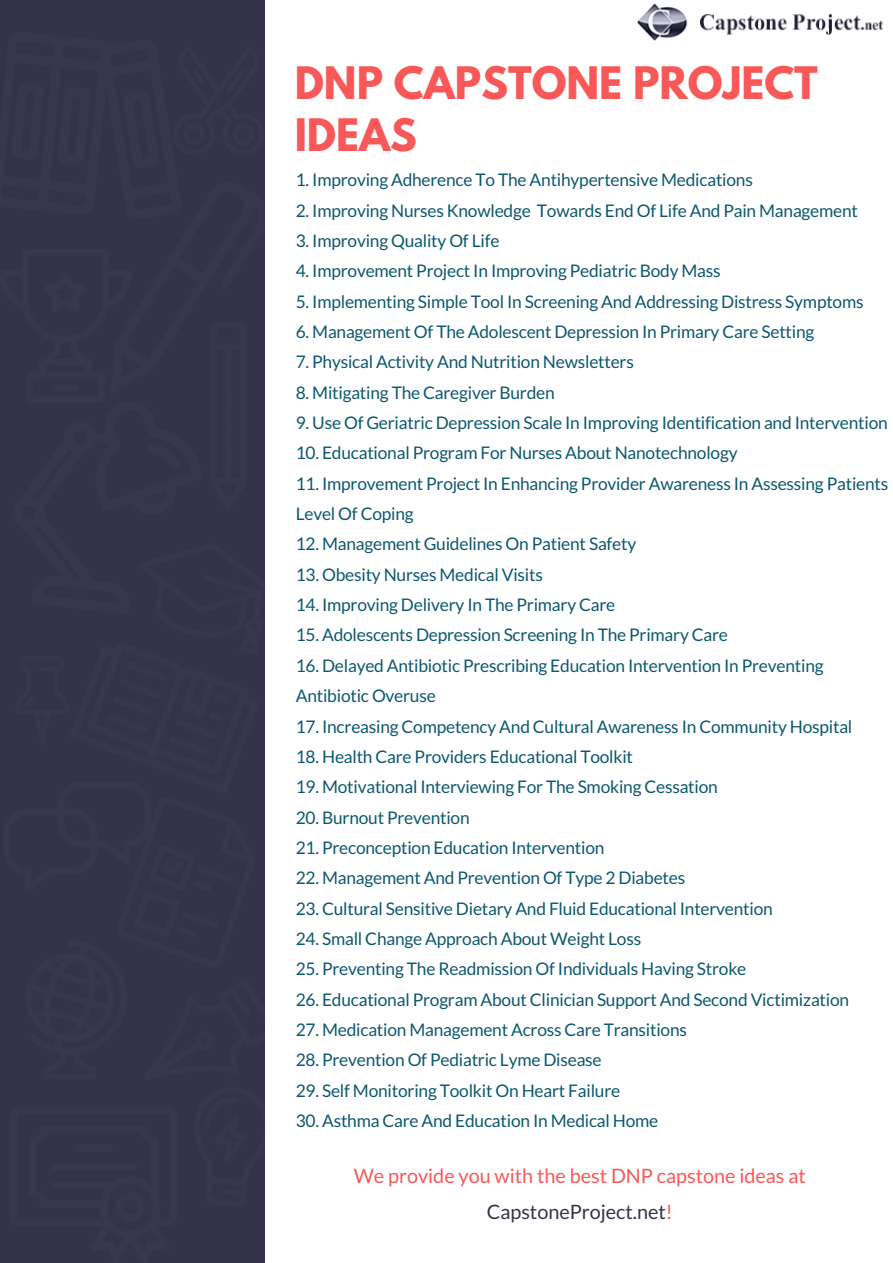
<style>
.page{position:relative;width:893px;height:1263px;background:#fff}
.page>*{position:absolute;margin:0;border:0;box-sizing:border-box;transform-origin:0 0}
.t1{font:700 39.6px/52.8px "League Spartan";color:#f95858}
.t2{font:19.8px/36px "Lato";color:#f95858;text-align:center}
.t3{font:17.4px/30.3px "Lato";letter-spacing:-.01em;color:#0c586f}
.s1{color:#35324d}
</style>
<div class="page">
<div style="left:0;top:0;width:890px;height:1262px;background:#35324d"></div>
<div style="left:265px;top:0;width:627px;height:1262px;background:#fff"></div>
<img style="left:637px;top:4px;width:246px;height:37px">
<h1 class="t1" style="left:295px;top:61px;width:524px">DNP CAPSTONE PROJECT<br>IDEAS</h1>
<p class="t3" style="left:296px;top:164px;width:458px">1. Improving Adherence To The Antihypertensive Medications</p>
<p class="t3" style="left:296px;top:195px;width:563px">2. Improving Nurses Knowledge Towards End Of Life And Pain Management</p>
<p class="t3" style="left:296px;top:225px;width:205px">3. Improving Quality Of Life</p>
<p class="t3" style="left:296px;top:255px;width:426px">4. Improvement Project In Improving Pediatric Body Mass</p>
<p class="t3" style="left:296px;top:286px;width:569px">5. Implementing Simple Tool In Screening And Addressing Distress Symptoms</p>
<p class="t3" style="left:296px;top:316px;width:520px">6. Management Of The Adolescent Depression In Primary Care Setting</p>
<p class="t3" style="left:296px;top:346px;width:339px">7. Physical Activity And Nutrition Newsletters</p>
<p class="t3" style="left:296px;top:377px;width:260px">8. Mitigating The Caregiver Burden</p>
<p class="t3" style="left:296px;top:407px;width:593px">9. Use Of Geriatric Depression Scale In Improving Identification and Intervention</p>
<p class="t3" style="left:296px;top:437px;width:443px">10. Educational Program For Nurses About Nanotechnology</p>
<p class="t3" style="left:296px;top:468px;width:594px">11. Improvement Project In Enhancing Provider Awareness In Assessing Patients<br>Level Of Coping</p>
<p class="t3" style="left:296px;top:528px;width:342px">12. Management Guidelines On Patient Safety</p>
<p class="t3" style="left:296px;top:559px;width:249px">13. Obesity Nurses Medical Visits</p>
<p class="t3" style="left:296px;top:589px;width:321px">14. Improving Delivery In The Primary Care</p>
<p class="t3" style="left:296px;top:620px;width:433px">15. Adolescents Depression Screening In The Primary Care</p>
<p class="t3" style="left:296px;top:650px;width:529px">16. Delayed Antibiotic Prescribing Education Intervention In Preventing<br>Antibiotic Overuse</p>
<p class="t3" style="left:296px;top:711px;width:558px">17. Increasing Competency And Cultural Awareness In Community Hospital</p>
<p class="t3" style="left:296px;top:741px;width:339px">18. Health Care Providers Educational Toolkit</p>
<p class="t3" style="left:296px;top:771px;width:423px">19. Motivational Interviewing For The Smoking Cessation</p>
<p class="t3" style="left:296px;top:802px;width:175px">20. Burnout Prevention</p>
<p class="t3" style="left:296px;top:832px;width:310px">21. Preconception Education Intervention</p>
<p class="t3" style="left:296px;top:862px;width:391px">22. Management And Prevention Of Type 2 Diabetes</p>
<p class="t3" style="left:296px;top:893px;width:478px">23. Cultural Sensitive Dietary And Fluid Educational Intervention</p>
<p class="t3" style="left:296px;top:923px;width:347px">24. Small Change Approach About Weight Loss</p>
<p class="t3" style="left:296px;top:953px;width:452px">25. Preventing The Readmission Of Individuals Having Stroke</p>
<p class="t3" style="left:296px;top:984px;width:555px">26. Educational Program About Clinician Support And Second Victimization</p>
<p class="t3" style="left:296px;top:1014px;width:392px">27. Medication Management Across Care Transitions</p>
<p class="t3" style="left:296px;top:1044px;width:307px">28. Prevention Of Pediatric Lyme Disease</p>
<p class="t3" style="left:296px;top:1075px;width:326px">29. Self Monitoring Toolkit On Heart Failure</p>
<p class="t3" style="left:296px;top:1105px;width:364px">30. Asthma Care And Education In Medical Home</p>
<p class="t2" style="left:354px;top:1157px;width:453px">We provide you with the best DNP capstone ideas at<br><span class="s1">CapstoneProject.net</span>!</p>
</div>
